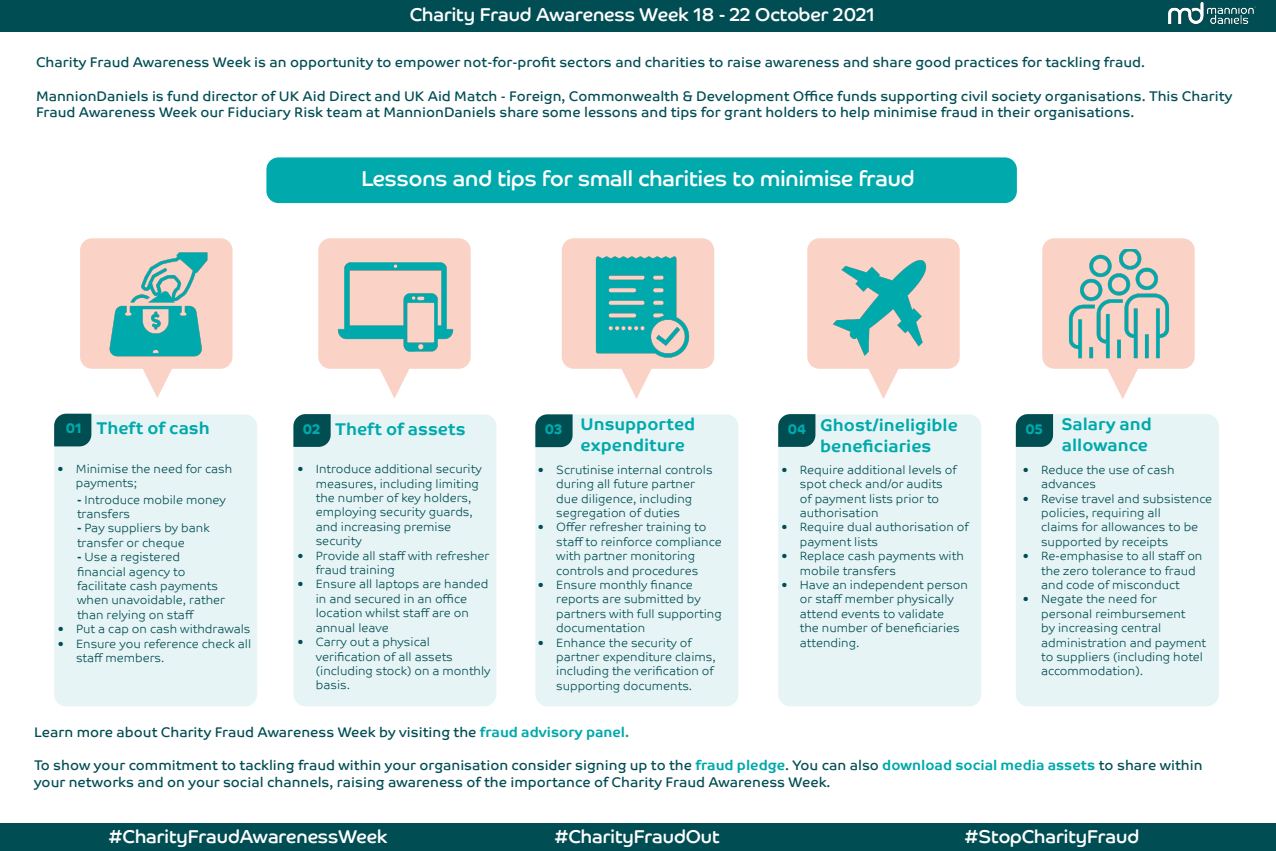
<style>
.page{position:relative;width:1276px;height:851px;background:#fff}
.page>*{position:absolute;margin:0;border:0;box-sizing:border-box;transform-origin:0 0}
.t1{font:21.7px "Co Headline";color:#fff}
.t2{font:18.6px "Co Headline";color:#fff}
.t3{font:700 17px/20.4px "Co Text";color:#00a9ab}
.t4{font:14px/16.8px "Co Text";color:#004d53}
.t5{font:700 14px "Co Headline";color:#00a9ab}
.t6{font:300 12px/14.4px "Co Text";color:#004d53}
.s1{color:#004d52}
.s2{font-weight:700}
.s3{font-weight:700;color:#00a9ab}
</style>
<div class="page">
<div style="left:1016px;top:414px;width:202px;height:292px;background:#e7f4f5;border-radius:12px"></div>
<div style="left:778px;top:414px;width:203px;height:292px;background:#e7f4f5;border-radius:12px"></div>
<div style="left:535px;top:414px;width:203px;height:292px;background:#e7f4f5;border-radius:12px"></div>
<div style="left:293px;top:414px;width:203px;height:292px;background:#e7f4f5;border-radius:12px"></div>
<div style="left:1042px;top:238px;width:152px;height:131px;background:#fad2c6;border-radius:12px"></div>
<div style="left:807px;top:238px;width:152px;height:131px;background:#fad2c6;border-radius:12px"></div>
<div style="left:562px;top:238px;width:152px;height:131px;background:#fad2c6;border-radius:12px"></div>
<div style="left:318px;top:238px;width:153px;height:131px;background:#fad2c6;border-radius:12px"></div>
<svg style="left:293px;top:414px;width:38px;height:33px"></svg>
<div style="left:0;top:0;width:1276px;height:31px;background:#004d53"></div>
<div style="left:266px;top:157px;width:751px;height:46px;background:#00a9ab;border-radius:12px"></div>
<img style="left:1168px;top:3px;width:87px;height:20px">
<div style="left:54px;top:414px;width:203px;height:292px;background:#e7f4f5;border-radius:12px"></div>
<div style="left:80px;top:238px;width:152px;height:131px;background:#fad2c6;border-radius:12px"></div>
<img style="left:571px;top:241px;width:143px;height:128px">
<img style="left:109px;top:252px;width:99px;height:105px">
<svg style="left:137px;top:368px;width:40px;height:30px"></svg>
<svg style="left:863px;top:368px;width:40px;height:31px"></svg>
<svg style="left:1103px;top:368px;width:39px;height:31px"></svg>
<img style="left:338px;top:262px;width:116px;height:90px">
<svg style="left:54px;top:413px;width:37px;height:33px"></svg>
<svg style="left:535px;top:414px;width:37px;height:33px"></svg>
<svg style="left:778px;top:414px;width:37px;height:33px"></svg>
<svg style="left:1016px;top:414px;width:37px;height:33px"></svg>
<svg style="left:375px;top:368px;width:39px;height:30px"></svg>
<svg style="left:616px;top:359px;width:40px;height:40px"></svg>
<div style="left:0;top:823px;width:1276px;height:27px;background:#004d53"></div>
<img style="left:832px;top:260px;width:95px;height:96px">
<img style="left:1069px;top:249px;width:100px;height:110px">
<h2 class="t2" style="left:410px;top:3px;width:496px">Charity Fraud Awareness Week 18 - 22 October 2021<span class="s1">ber</span></h2>
<p class="t4" style="left:36px;top:54px;width:1110px">Charity Fraud Awareness Week is an opportunity to empower not-for-profit sectors and charities to raise awareness and share good practices for tackling fraud.</p>
<p class="t4" style="left:36px;top:87px;width:1197px">MannionDaniels is fund director of UK Aid Direct and UK Aid Match - Foreign, Commonwealth &amp; Development Office funds supporting civil society organisations. This Charity<br>Fraud Awareness Week our Fiduciary Risk team at MannionDaniels share some lessons and tips for grant holders to help minimise fraud in their organisations.</p>
<h1 class="t1" style="left:361px;top:166px;width:554px">Lessons and tips for small charities to minimise fraud</h1>
<h3 class="t3" style="left:96px;top:418px;width:115px">Theft of cash</h3>
<h3 class="t3" style="left:335px;top:419px;width:132px">Theft of assets</h3>
<h3 class="t3" style="left:580px;top:414px;width:116px">Unsupported expenditure</h3>
<h3 class="t3" style="left:1061px;top:414px;width:92px">Salary and allowance</h3>
<h3 class="t3" style="left:820px;top:415px;width:139px">Ghost/ineligible beneficiaries</h3>
<p class="t5" style="left:66px;top:419px;width:18px">01</p>
<p class="t5" style="left:545px;top:421px;width:19px">03</p>
<p class="t5" style="left:787px;top:421px;width:20px">04</p>
<p class="t5" style="left:1025px;top:421px;width:19px">05</p>
<p class="t5" style="left:303px;top:421px;width:19px">02</p>
<p class="t6" style="left:76px;top:461px;width:158px;text-indent:-18px">• Minimise the need for cash payments;</p>
<p class="t6" style="left:77px;top:492px;width:150px"><span class="s2">-</span> Introduce mobile money transfers</p>
<p class="t6" style="left:77px;top:521px;width:134px"><span class="s2">-</span> Pay suppliers by bank transfer or cheque</p>
<p class="t6" style="left:77px;top:550px;width:149px"><span class="s2">-</span> Use a registered financial agency to facilitate cash payments when unavoidable, rather than relying on staff</p>
<p class="t6" style="left:58px;top:622px;width:194px">• Put a cap on cash withdrawals</p>
<p class="t6" style="left:76px;top:636px;width:177px;text-indent:-18px">• Ensure you reference check all staff members.</p>
<p class="t6" style="left:316px;top:462px;width:167px;text-indent:-18px">• Introduce additional security measures, including limiting the number of key holders, employing security guards, and increasing premise security</p>
<p class="t6" style="left:316px;top:548px;width:175px;text-indent:-18px">• Provide all staff with refresher fraud training</p>
<p class="t6" style="left:316px;top:577px;width:174px;text-indent:-18px">• Ensure all laptops are handed in and secured in an office location whilst staff are on annual leave</p>
<p class="t6" style="left:316px;top:634px;width:176px;text-indent:-18px">• Carry out a physical verification of all assets (including stock) on a monthly basis.</p>
<p class="t6" style="left:556px;top:462px;width:158px;text-indent:-18px">• Scrutinise internal controls during all future partner due diligence, including segregation of duties</p>
<p class="t6" style="left:556px;top:520px;width:167px;text-indent:-18px">• Offer refresher training to staff to reinforce compliance with partner monitoring controls and procedures</p>
<p class="t6" style="left:556px;top:577px;width:167px;text-indent:-18px">• Ensure monthly finance reports are submitted by partners with full supporting documentation</p>
<p class="t6" style="left:556px;top:635px;width:161px;text-indent:-18px">• Enhance the security of partner expenditure claims, including the verification of supporting documents.</p>
<p class="t6" style="left:800px;top:462px;width:158px;text-indent:-18px">• Require additional levels of spot check and/or audits of payment lists prior to authorisation</p>
<p class="t6" style="left:800px;top:520px;width:170px;text-indent:-18px">• Require dual authorisation of payment lists</p>
<p class="t6" style="left:800px;top:548px;width:165px;text-indent:-18px">• Replace cash payments with mobile transfers</p>
<p class="t6" style="left:800px;top:577px;width:169px;text-indent:-18px">• Have an independent person or staff member physically attend events to validate<br>the number of beneficiaries attending.</p>
<p class="t6" style="left:1041px;top:462px;width:135px;text-indent:-18px">• Reduce the use of cash advances</p>
<p class="t6" style="left:1041px;top:491px;width:173px;text-indent:-18px">• Revise travel and subsistence policies, requiring all<br>claims for allowances to be supported by receipts</p>
<p class="t6" style="left:1041px;top:548px;width:163px;text-indent:-18px">• Re-emphasise to all staff on the zero tolerance to fraud and code of misconduct</p>
<p class="t6" style="left:1041px;top:592px;width:166px;text-indent:-18px">• Negate the need for personal reimbursement<br>by increasing central administration and payment to suppliers (including hotel accommodation).</p>
<p class="t4" style="left:34px;top:723px;width:596px">Learn more about Charity Fraud Awareness Week by visiting the <span class="s3">fraud advisory panel.</span></p>
<p class="t4" style="left:34px;top:756px;width:1170px">To show your commitment to tackling fraud within your organisation consider signing up to the <span class="s3">fraud pledge</span>. You can also <span class="s3">download social media assets</span> to share within your networks and on your social channels, raising awareness of the importance of Charity Fraud Awareness Week.</p>
<h2 class="t2" style="left:108px;top:825px;width:280px">#CharityFraudAwarenessWeek</h2>
<h2 class="t2" style="left:554px;top:825px;width:167px">#CharityFraudOut</h2>
<h2 class="t2" style="left:964px;top:825px;width:176px">#StopCharityFraud</h2>
</div>
